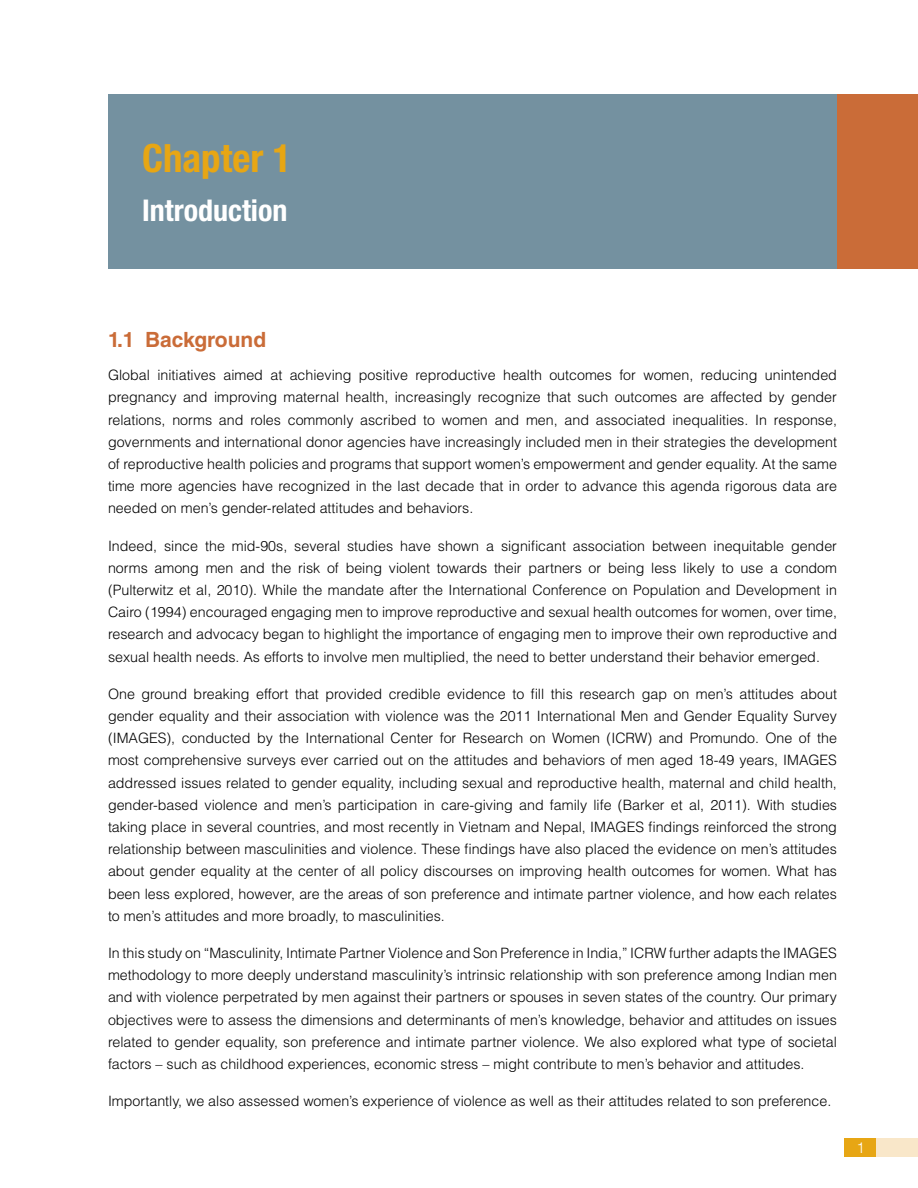
<style>
.page{position:relative;width:918px;height:1188px;background:#fff}
.page>*{position:absolute;margin:0;border:0;box-sizing:border-box;transform-origin:0 0}
.t1{font:700 condensed 39px "Helvetica Neue";color:#e7a614}
.t2{font:700 condensed 30px "Helvetica Neue";color:#fff}
.t3{font:700 21px "Helvetica LT Std";color:#ca6c38}
.t4{font:300 15px "Helvetica LT Std";color:#fff}
.t5{font:300 14.25px/22.2px "Helvetica LT Std";color:#000;text-align:justify}
</style>
<div class="page">
<div style="left:844px;top:1138px;width:33px;height:19px;background:#e7a614"></div>
<div style="left:877px;top:1138px;width:41px;height:19px;background:#f9e7c9"></div>
<div style="left:108px;top:94px;width:810px;height:175px;background:#7491a0"></div>
<div style="left:837px;top:94px;width:81px;height:175px;background:#ca6c38"></div>
<h1 class="t1" style="left:142px;top:134px;width:151px">Chapter 1</h1>
<h2 class="t2" style="left:142px;top:193px;width:147px">Introduction</h2>
<h3 class="t3" style="left:108px;top:327px;width:160px">1.1 Background</h3>
<p class="t5" style="left:108px;top:364px;width:731px">Global initiatives aimed at achieving positive reproductive health outcomes for women, reducing unintended pregnancy and improving maternal health, increasingly recognize that such outcomes are affected by gender relations, norms and roles commonly ascribed to women and men, and associated inequalities. In response, governments and international donor agencies have increasingly included men in their strategies the development of reproductive health policies and programs that support women’s empowerment and gender equality. At the same time more agencies have recognized in the last decade that in order to advance this agenda rigorous data are needed on men’s gender-related attitudes and behaviors.</p>
<p class="t5" style="left:108px;top:534px;width:731px">Indeed, since the mid-90s, several studies have shown a significant association between inequitable gender norms among men and the risk of being violent towards their partners or being less likely to use a condom (Pulterwitz et al, 2010). While the mandate after the International Conference on Population and Development in Cairo (1994) encouraged engaging men to improve reproductive and sexual health outcomes for women, over time, research and advocacy began to highlight the importance of engaging men to improve their own reproductive and sexual health needs. As efforts to involve men multiplied, the need to better understand their behavior emerged.</p>
<p class="t5" style="left:108px;top:682px;width:731px">One ground breaking effort that provided credible evidence to fill this research gap on men’s attitudes about gender equality and their association with violence was the 2011 International Men and Gender Equality Survey (IMAGES), conducted by the International Center for Research on Women (ICRW) and Promundo. One of the most comprehensive surveys ever carried out on the attitudes and behaviors of men aged 18-49 years, IMAGES addressed issues related to gender equality, including sexual and reproductive health, maternal and child health, gender-based violence and men’s participation in care-giving and family life (Barker et al, 2011). With studies taking place in several countries, and most recently in Vietnam and Nepal, IMAGES findings reinforced the strong relationship between masculinities and violence. These findings have also placed the evidence on men’s attitudes about gender equality at the center of all policy discourses on improving health outcomes for women. What has been less explored, however, are the areas of son preference and intimate partner violence, and how each relates to men’s attitudes and more broadly, to masculinities.</p>
<p class="t5" style="left:108px;top:942px;width:731px">In this study on “Masculinity, Intimate Partner Violence and Son Preference in India,” ICRW further adapts the IMAGES methodology to more deeply understand masculinity’s intrinsic relationship with son preference among Indian men and with violence perpetrated by men against their partners or spouses in seven states of the country. Our primary objectives were to assess the dimensions and determinants of men’s knowledge, behavior and attitudes on issues related to gender equality, son preference and intimate partner violence. We also explored what type of societal factors – such as childhood experiences, economic stress – might contribute to men’s behavior and attitudes.</p>
<p class="t5" style="left:108px;top:1090px;width:725px">Importantly, we also assessed women’s experience of violence as well as their attitudes related to son preference.</p>
<p class="t4" style="left:856px;top:1138px;width:10px">1</p>
</div>
